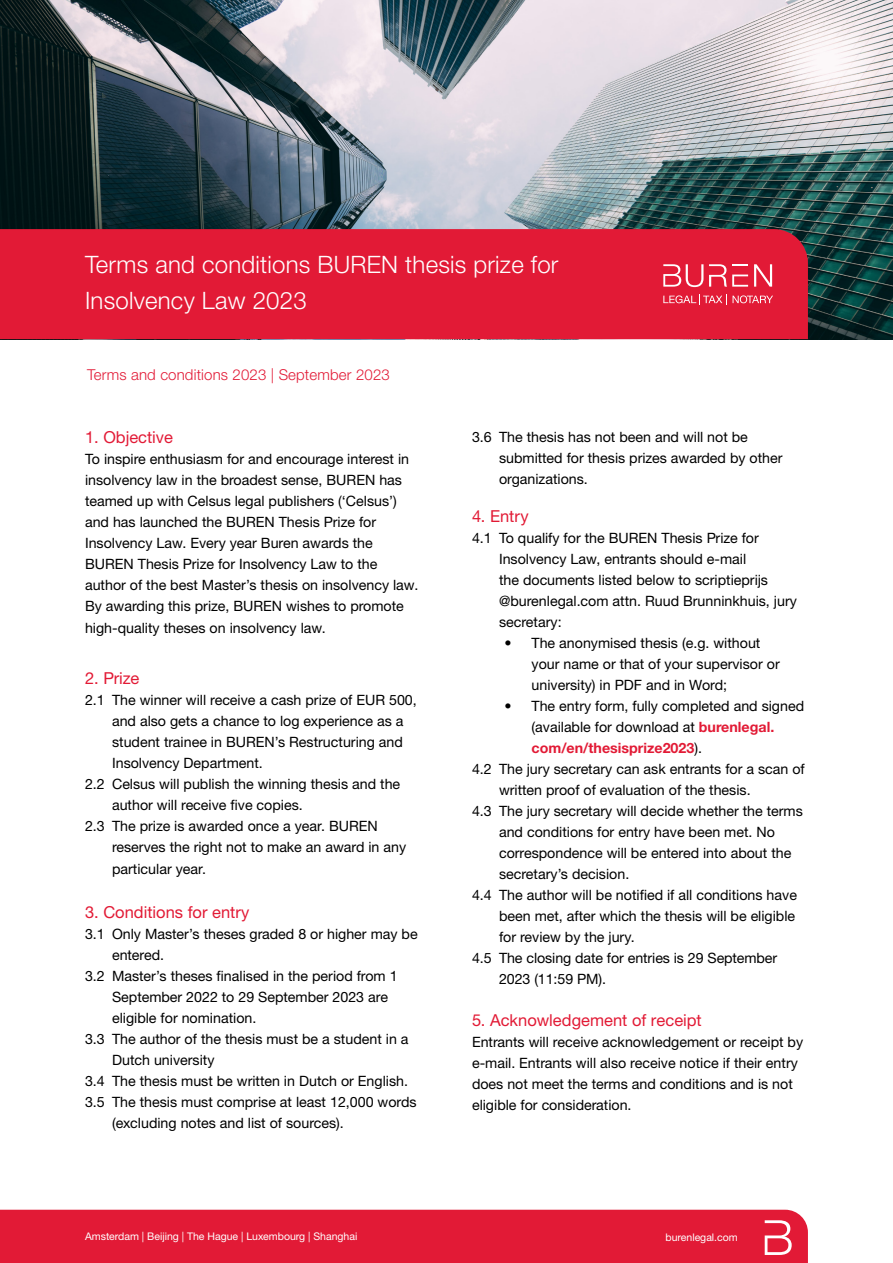
<style>
.page{position:relative;width:893px;height:1263px;background:#fff}
.page>*{position:absolute;margin:0;border:0;box-sizing:border-box;transform-origin:0 0}
.t1{font:300 24px/35.8px "Helvetica Neue LT Pro Cyr";letter-spacing:.01em;color:#fff}
.t2{font:16.5px "Helvetica Neue LTW1 G";color:#e21a35}
.t3{font:16.5px "Helvetica Neue LTW1 G";color:#e21a36}
.t4{font:300 15px "Helvetica Neue LT Pro Cyr";letter-spacing:.01em;color:#e21a36}
.t5{font:14.25px/21px "Helvetica Neue LTW1 G";color:#000}
.t6{font:700 14.25px "Helvetica Neue LT Std";color:#e21a35}
.t7{font:10.5px "Helvetica Neue LTW1 G";color:#fff}
.s1{font-family:"Helvetica Neue LT Std";font-weight:700;color:#e21a35}
.s2{font-family:"Helvetica Neue LTW1 G";font-weight:400;color:#000}
</style>
<div class="page">
<img style="left:0;top:0;width:893px;height:339px">
<div style="left:0;top:229px;width:808px;height:110px;background:#e21a36"></div>
<div style="left:0;top:1210px;width:808px;height:53px;background:#e21a36"></div>
<svg style="left:754px;top:264px;width:18px;height:23px"></svg>
<svg style="left:663px;top:264px;width:40px;height:23px"></svg>
<svg style="left:709px;top:264px;width:39px;height:23px"></svg>
<svg style="left:663px;top:294px;width:64px;height:11px"></svg>
<svg style="left:733px;top:295px;width:40px;height:8px"></svg>
<h1 class="t1" style="left:85px;top:246px;width:475px">Terms and conditions BUREN thesis prize for<br>Insolvency Law 2023</h1>
<p class="t4" style="left:87px;top:365px;width:304px">Terms and conditions 2023 | September 2023</p>
<p class="t3" style="left:85px;top:427px;width:90px">1. Objective</p>
<p class="t5" style="left:85px;top:449px;width:335px">To inspire enthusiasm for and encourage interest in insolvency law in the broadest sense, BUREN has teamed up with Celsus legal publishers (‘Celsus’) and has launched the BUREN Thesis Prize for Insolvency Law. Every year Buren awards the BUREN Thesis Prize for Insolvency Law to the author of the best Master’s thesis on insolvency law.<br>By awarding this prize, BUREN wishes to promote high-quality theses on insolvency law.</p>
<p class="t2" style="left:85px;top:668px;width:56px">2. Prize</p>
<p class="t5" style="left:85px;top:689px;width:333px">2.1 The winner will receive a cash prize of EUR 500,</p>
<p class="t5" style="left:112px;top:710px;width:293px">and also gets a chance to log experience as a</p>
<p class="t5" style="left:112px;top:731px;width:292px">student trainee in BUREN’s Restructuring and</p>
<p class="t5" style="left:112px;top:752px;width:152px">Insolvency Department.</p>
<p class="t5" style="left:85px;top:773px;width:317px">2.2 Celsus will publish the winning thesis and the</p>
<p class="t5" style="left:112px;top:794px;width:192px">author will receive five copies.</p>
<p class="t5" style="left:85px;top:815px;width:294px">2.3 The prize is awarded once a year. BUREN</p>
<p class="t5" style="left:112px;top:836px;width:296px">reserves the right not to make an award in any</p>
<p class="t5" style="left:112px;top:858px;width:96px">particular year.</p>
<p class="t2" style="left:85px;top:902px;width:166px">3. Conditions for entry</p>
<p class="t5" style="left:85px;top:923px;width:334px">3.1 Only Master’s theses graded 8 or higher may be</p>
<p class="t5" style="left:112px;top:944px;width:54px">entered.</p>
<p class="t5" style="left:85px;top:965px;width:314px">3.2 Master’s theses finalised in the period from 1</p>
<p class="t5" style="left:112px;top:986px;width:277px">September 2022 to 29 September 2023 are</p>
<p class="t5" style="left:112px;top:1007px;width:146px">eligible for nomination.</p>
<p class="t5" style="left:85px;top:1028px;width:325px">3.3 The author of the thesis must be a student in a</p>
<p class="t5" style="left:112px;top:1049px;width:104px">Dutch university</p>
<p class="t5" style="left:85px;top:1070px;width:324px">3.4 The thesis must be written in Dutch or English.</p>
<p class="t5" style="left:85px;top:1091px;width:333px">3.5 The thesis must comprise at least 12,000 words</p>
<p class="t5" style="left:112px;top:1112px;width:233px">(excluding notes and list of sources).</p>
<p class="t5" style="left:499px;top:426px;width:285px;text-indent:-27px">3.6 The thesis has not been and will not be submitted for thesis prizes awarded by other organizations.</p>
<p class="t2" style="left:472px;top:506px;width:58px">4. Entry</p>
<p class="t5" style="left:499px;top:527px;width:299px;text-indent:-27px">4.1 To qualify for the BUREN Thesis Prize for Insolvency Law, entrants should e-mail<br>the documents listed below to scriptieprijs @burenlegal.com attn. Ruud Brunninkhuis, jury secretary:</p>
<p class="t5" style="left:532px;top:632px;width:250px;text-indent:-27px">• The anonymised thesis (e.g. without your name or that of your supervisor or university) in PDF and in Word;</p>
<p class="t5" style="left:505px;top:695px;width:301px;text-align:center">• The entry form, fully completed and signed (available for download at <span class="s1">burenlegal.</span></p>
<p class="t6" style="left:532px;top:739px;width:172px">com/en/thesisprize2023<span class="s2">).</span></p>
<p class="t5" style="left:472px;top:758px;width:334px">4.2 The jury secretary can ask entrants for a scan of</p>
<p class="t5" style="left:499px;top:779px;width:253px">written proof of evaluation of the thesis.</p>
<p class="t5" style="left:472px;top:800px;width:332px">4.3 The jury secretary will decide whether the terms</p>
<p class="t5" style="left:499px;top:821px;width:277px">and conditions for entry have been met. No</p>
<p class="t5" style="left:499px;top:842px;width:294px">correspondence will be entered into about the</p>
<p class="t5" style="left:499px;top:863px;width:132px">secretary’s decision.</p>
<p class="t5" style="left:472px;top:884px;width:326px">4.4 The author will be notified if all conditions have</p>
<p class="t5" style="left:499px;top:905px;width:298px">been met, after which the thesis will be eligible</p>
<p class="t5" style="left:499px;top:926px;width:137px">for review by the jury.</p>
<p class="t5" style="left:472px;top:947px;width:307px">4.5 The closing date for entries is 29 September</p>
<p class="t5" style="left:499px;top:968px;width:109px">2023 (11:59 PM).</p>
<p class="t2" style="left:472px;top:1010px;width:231px">5. Acknowledgement of receipt</p>
<p class="t5" style="left:472px;top:1031px;width:333px">Entrants will receive acknowledgement or receipt by e-mail. Entrants will also receive notice if their entry does not meet the terms and conditions and is not eligible for consideration.</p>
<p class="t7" style="left:85px;top:1229px;width:274px">Amsterdam | Beijing | The Hague | Luxembourg | Shanghai</p>
<p class="t7" style="left:665px;top:1230px;width:74px">burenlegal.com</p>
</div>
